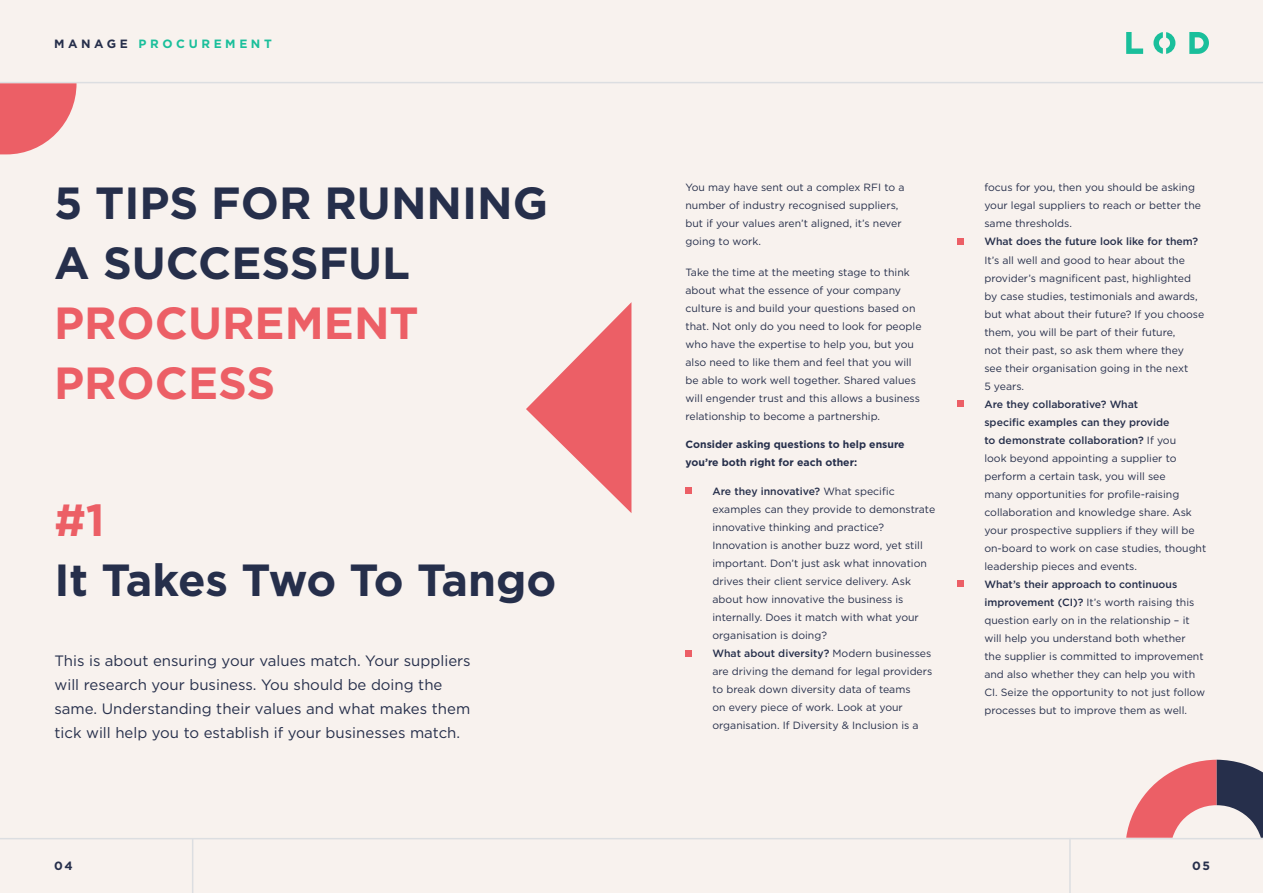
<style>
.page{position:relative;width:1263px;height:893px;background:#f8f2ee}
.page>*{position:absolute;margin:0;border:0;box-sizing:border-box;transform-origin:0 0}
.t1{font:700 45px "Gotham";color:#262f4b}
.t2{font:700 45px/60px "Gotham";color:#ec5f66}
.t3{font:15px/24px "Gotham";color:#262f4b}
.t4{font:700 12px "Gotham";letter-spacing:.3em;color:#1abf9b}
.t5{font:700 12px "Gotham";color:#262f4b}
.t6{font:10.5px/18px "Gotham";color:#262f4b}
.t7{font:700 10.5px/18px "Gotham";color:#262f4b}
.s1{color:#262f4b}
.s2{font-weight:500}
</style>
<div class="page">
<svg style="left:1126px;top:32px;width:17px;height:22px"></svg>
<svg style="left:1153px;top:32px;width:22px;height:22px"></svg>
<svg style="left:1189px;top:32px;width:20px;height:22px"></svg>
<hr style="left:0;top:82px;width:1263px;height:1px;background:#dcdee1">
<hr style="left:0;top:838px;width:1263px;height:1px;background:#dcdee1">
<hr style="left:1069px;top:838px;width:2px;height:55px;background:#dcdee1">
<hr style="left:192px;top:838px;width:1px;height:55px;background:#dcdee1">
<div style="left:685px;top:487px;width:7px;height:7px;background:#ec5f66"></div>
<div style="left:957px;top:238px;width:7px;height:6px;background:#ec5f66"></div>
<svg style="left:1126px;top:760px;width:137px;height:78px"></svg>
<div style="left:957px;top:400px;width:7px;height:6px;background:#ec5f66"></div>
<svg style="left:0;top:83px;width:77px;height:71px"></svg>
<svg style="left:526px;top:303px;width:105px;height:210px"></svg>
<div style="left:685px;top:650px;width:7px;height:6px;background:#ec5f66"></div>
<div style="left:957px;top:580px;width:7px;height:6px;background:#ec5f66"></div>
<p class="t4" style="left:54px;top:36px;width:219px"><span class="s1">MANAGE</span> PROCUREMENT</p>
<p class="t1" style="left:54px;top:173px;width:496px">5 TIPS FOR RUNNING</p>
<p class="t2" style="left:54px;top:233px;width:366px"><span class="s1">A SUCCESSFUL<br></span>PROCUREMENT<br>PROCESS</p>
<p class="t2" style="left:54px;top:489px;width:52px">#1</p>
<p class="t1" style="left:54px;top:550px;width:503px">It Takes Two To Tango</p>
<p class="t3" style="left:54px;top:648px;width:418px">This is about ensuring your values match. Your suppliers will research your business. You should be doing the same. Understanding their values and what makes them tick will help you to establish if your businesses match.</p>
<p class="t6" style="left:685px;top:179px;width:220px">You may have sent out a complex RFI to a number of industry recognised suppliers,</p>
<p class="t6" style="left:685px;top:215px;width:218px">but if your values aren’t aligned, it’s never</p>
<p class="t6" style="left:685px;top:233px;width:77px">going to work.</p>
<p class="t6" style="left:685px;top:263px;width:238px">Take the time at the meeting stage to think about what the essence of your company culture is and build your questions based on that. Not only do you need to look for people who have the expertise to help you, but you also need to like them and feel that you will be able to work well together. Shared values will engender trust and this allows a business relationship to become a partnership.</p>
<p class="t7" style="left:685px;top:435px;width:221px">Consider asking questions to help ensure you’re both right for each other:</p>
<p class="t6" style="left:712px;top:482px;width:224px;text-indent:-27px"><span class="s2">• Are they innovative?</span> What specific examples can they provide to demonstrate innovative thinking and practice?<br>Innovation is another buzz word, yet still important. Don’t just ask what innovation drives their client service delivery. Ask about how innovative the business is internally. Does it match with what your organisation is doing?</p>
<p class="t6" style="left:712px;top:644px;width:221px;text-indent:-27px"><span class="s2">• What about diversity?</span> Modern businesses are driving the demand for legal providers to break down diversity data of teams<br>on every piece of work. Look at your organisation. If Diversity &amp; Inclusion is a</p>
<p class="t6" style="left:984px;top:179px;width:218px">focus for you, then you should be asking your legal suppliers to reach or better the same thresholds.</p>
<p class="t6" style="left:984px;top:233px;width:222px;text-indent:-27px"><span class="s2">• What does the future look like for them?<br></span>It’s all well and good to hear about the provider’s magnificent past, highlighted by case studies, testimonials and awards, but what about their future? If you choose them, you will be part of their future,</p>
<p class="t6" style="left:984px;top:341px;width:201px">not their past, so ask them where they</p>
<p class="t6" style="left:984px;top:359px;width:205px">see their organisation going in the next</p>
<p class="t6" style="left:984px;top:377px;width:41px">5 years.</p>
<p class="t6" style="left:984px;top:395px;width:223px;text-indent:-27px"><span class="s2">• Are they collaborative? What<br>specific examples can they provide<br>to demonstrate collaboration?</span> If you<br>look beyond appointing a supplier to perform a certain task, you will see<br>many opportunities for profile-raising collaboration and knowledge share. Ask your prospective suppliers if they will be on-board to work on case studies, thought leadership pieces and events.</p>
<p class="t6" style="left:984px;top:575px;width:222px;text-indent:-27px"><span class="s2">• What’s their approach to continuous improvement (CI)?</span> It’s worth raising this question early on in the relationship – it will help you understand both whether the supplier is committed to improvement and also whether they can help you with CI. Seize the opportunity to not just follow processes but to improve them as well.</p>
<p class="t5" style="left:54px;top:858px;width:20px">04</p>
<p class="t5" style="left:1192px;top:858px;width:20px">05</p>
</div>
